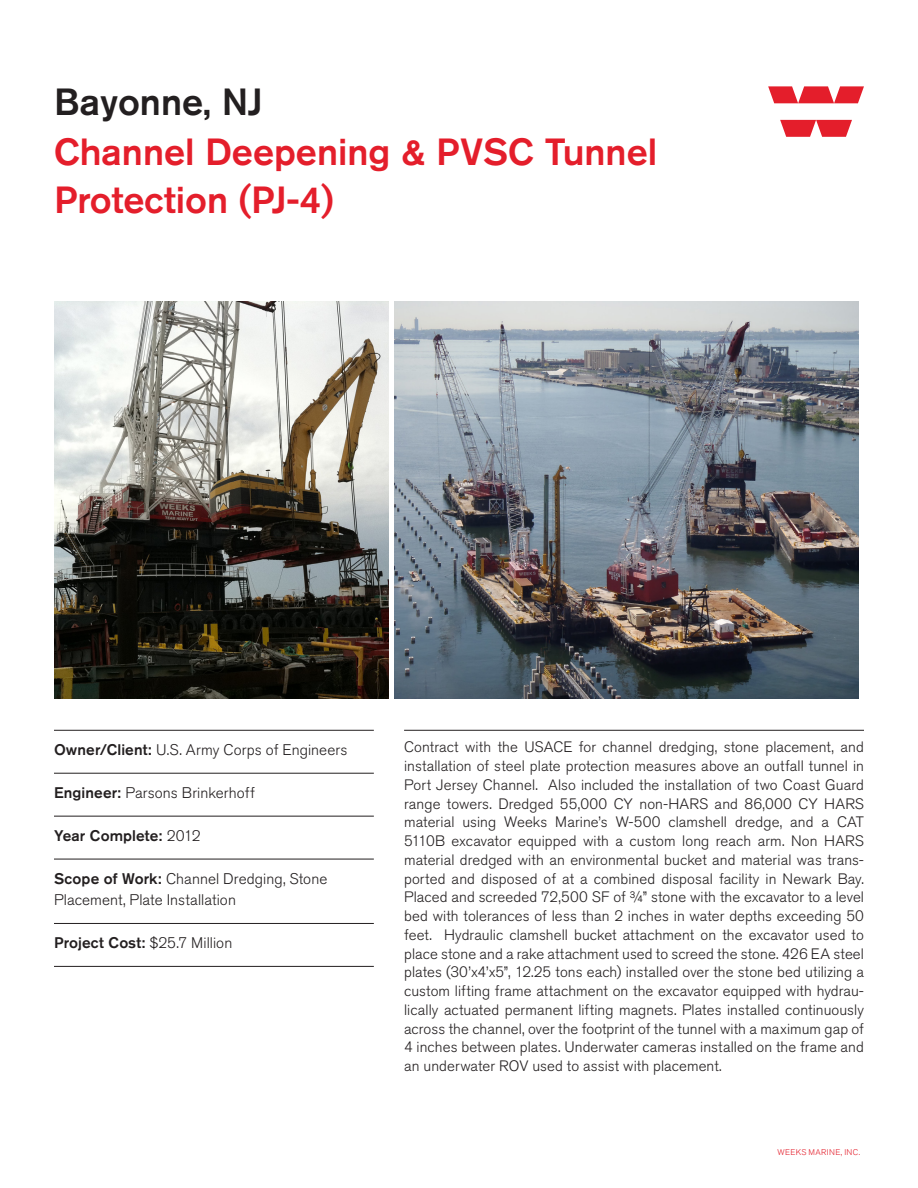
<style>
.page{position:relative;width:918px;height:1188px;background:#fff}
.page>*{position:absolute;margin:0;border:0;box-sizing:border-box;transform-origin:0 0}
._00_cover_black_25pt{font:500 37.5px "Akzidenz Grotesk Pro";color:#e41e2b}
._00_cover_black_25pt-2{font:500 37.5px "Akzidenz Grotesk Pro";color:#231f20}
._031_body_10_2pt{font:300 15.3px "Akzidenz Grotesk Pro";letter-spacing:.005em;color:#231f20}
._031_body_10_2pt-2{font:500 15.3px "Akzidenz Grotesk Pro";letter-spacing:.01em;color:#231f20}
._031_body_10_2pt-3{font:300 15px/18.8px "Akzidenz Grotesk Pro";letter-spacing:.005em;color:#231f20;text-align:justify}
.t1{font:300 8.25px "Akzidenz Grotesk Pro";letter-spacing:.04em;color:#e41e2b}
.s1{font-weight:500}
.s2{font-weight:300}
</style>
<div class="page">
<hr style="left:54px;top:730px;width:320px;height:1px;background:#231f20">
<hr style="left:54px;top:773px;width:320px;height:1px;background:#231f20">
<hr style="left:54px;top:816px;width:320px;height:1px;background:#231f20">
<hr style="left:54px;top:859px;width:320px;height:1px;background:#231f20">
<hr style="left:54px;top:923px;width:320px;height:1px;background:#231f20">
<hr style="left:54px;top:966px;width:320px;height:1px;background:#231f20">
<hr style="left:404px;top:730px;width:460px;height:1px;background:#231f20">
<img style="left:394px;top:301px;width:464px;height:397px">
<img style="left:54px;top:301px;width:335px;height:397px">
<svg style="left:768px;top:86px;width:96px;height:17px"></svg>
<svg style="left:780px;top:120px;width:72px;height:17px"></svg>
<p class="_00_cover_black_25pt-2" style="left:54px;top:77px;width:210px">Bayonne, NJ</p>
<p class="_00_cover_black_25pt" style="left:54px;top:128px;width:605px">Channel Deepening &amp; PVSC Tunnel</p>
<p class="_00_cover_black_25pt" style="left:54px;top:176px;width:281px">Protection (PJ-4)</p>
<p class="_031_body_10_2pt" style="left:54px;top:740px;width:295px"><span class="s1">Owner/Client:</span> U.S. Army Corps of Engineers</p>
<p class="_031_body_10_2pt" style="left:54px;top:783px;width:202px"><span class="s1">Engineer:</span> Parsons Brinkerhoff</p>
<p class="_031_body_10_2pt-2" style="left:54px;top:826px;width:148px">Year Complete: <span class="s2">2012</span></p>
<p class="_031_body_10_2pt" style="left:54px;top:869px;width:275px"><span class="s1">Scope of Work:</span> Channel Dredging, Stone</p>
<p class="_031_body_10_2pt" style="left:54px;top:890px;width:183px">Placement, Plate Installation</p>
<p class="_031_body_10_2pt-2" style="left:54px;top:933px;width:180px">Project Cost: <span class="s2">$25.7 Million</span></p>
<p class="_031_body_10_2pt-3" style="left:404px;top:738px;width:461px">Contract with the USACE for channel dredging, stone placement, and installation of steel plate protection measures above an outfall tunnel in Port Jersey Channel. Also included the installation of two Coast Guard range towers. Dredged 55,000 CY non-HARS and 86,000 CY HARS material using Weeks Marine’s W-500 clamshell dredge, and a CAT 5110B excavator equipped with a custom long reach arm. Non HARS material dredged with an environmental bucket and material was trans&shy;ported and disposed of at a combined disposal facility in Newark Bay.<br>Placed and screeded 72,500 SF of ¾” stone with the excavator to a level bed with tolerances of less than 2 inches in water depths exceeding 50 feet. Hydraulic clamshell bucket attachment on the excavator used to place stone and a rake attachment used to screed the stone. 426 EA steel plates (30’x4’x5”, 12.25 tons each) installed over the stone bed utilizing a custom lifting frame attachment on the excavator equipped with hydrau&shy;lically actuated permanent lifting magnets. Plates installed continuously across the channel, over the footprint of the tunnel with a maximum gap of 4 inches between plates. Underwater cameras installed on the frame and an underwater ROV used to assist with placement.</p>
<p class="t1" style="left:778px;top:1147px;width:84px">WEEKS MARINE, INC.</p>
</div>
